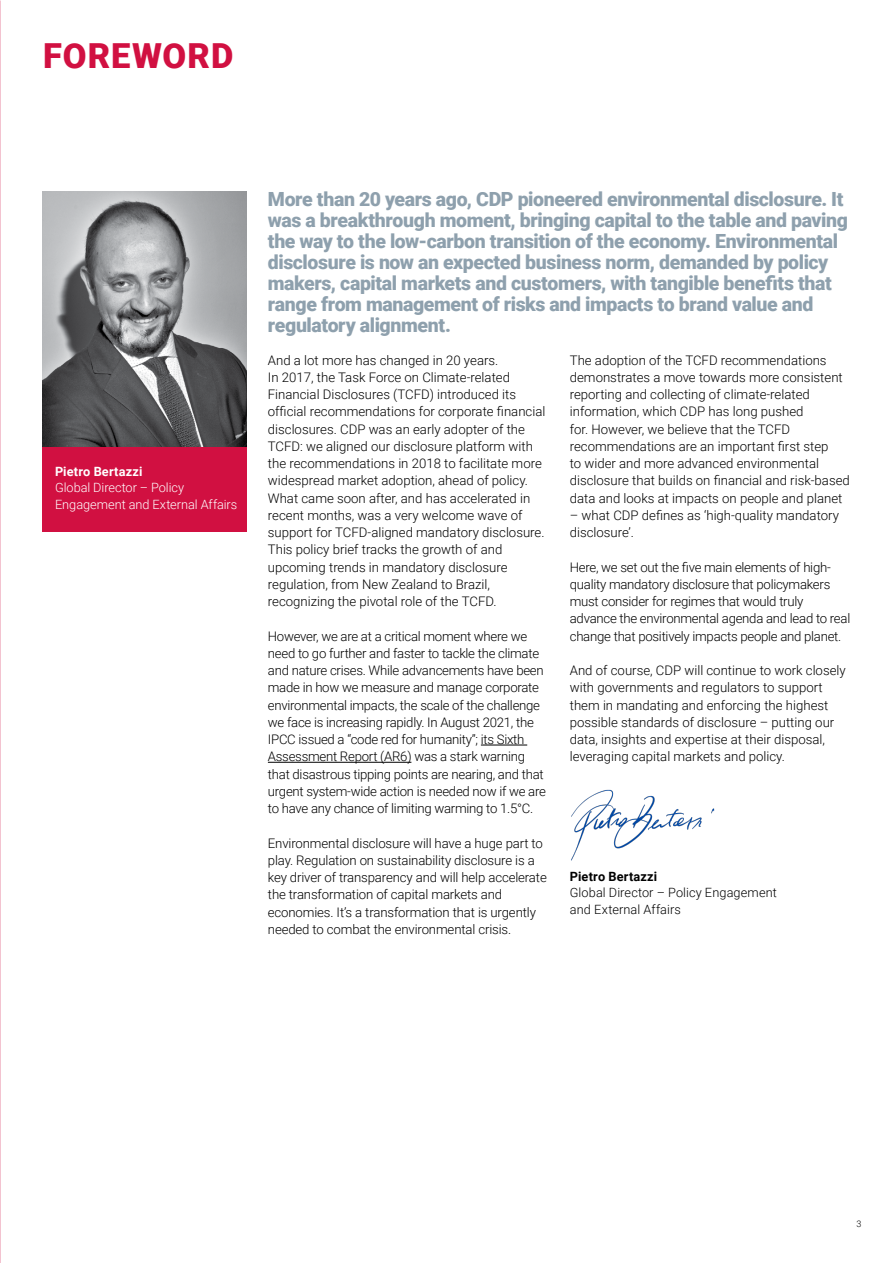
<style>
.page{position:relative;width:893px;height:1263px;background:#fff}
.page>*{position:absolute;margin:0;border:0;box-sizing:border-box;transform-origin:0 0}
.t1{font:900 34.5px "Roboto";letter-spacing:.03em;color:#d11041}
.t2{font:900 19.5px/21px "Roboto";letter-spacing:-.02em;color:#8ea0ad}
.t3{font:300 13.2px/17.2px "Roboto";color:#000}
.t4{font:300 13.2px/17.2px "Roboto";letter-spacing:-.02em;color:#000}
.t5{font:300 12.75px/16.5px "Roboto";color:#fff}
.t6{font:300 12.75px/16.5px "Roboto";letter-spacing:.01em;color:#000}
.t7{font:700 12.75px "Roboto";letter-spacing:.015em;color:#fff}
.t8{font:700 12.75px "Roboto";letter-spacing:.015em;color:#000}
.t9{font:300 9px "Roboto";color:#000}
</style>
<div class="page">
<hr style="left:481px;top:745px;width:46px;height:1px;background:#000">
<hr style="left:268px;top:762px;width:143px;height:1px;background:#000">
<img style="left:571px;top:789px;width:144px;height:72px">
<div style="left:43px;top:446px;width:204px;height:85px;background:#d11041"></div>
<img style="left:43px;top:191px;width:204px;height:255px">
<h1 class="t1" style="left:43px;top:32px;width:192px">FOREWORD</h1>
<p class="t7" style="left:55px;top:462px;width:89px">Pietro Bertazzi</p>
<p class="t5" style="left:55px;top:479px;width:184px">Global Director – Policy<br>Engagement and External Affairs</p>
<p class="t2" style="left:268px;top:188px;width:582px">More than 20 years ago, CDP pioneered environmental disclosure. It was a breakthrough moment, bringing capital to the table and paving the way to the low-carbon transition of the economy. Environmental disclosure is now an expected business norm, demanded by policy makers, capital markets and customers, with tangible benefits that range from management of risks and impacts to brand value and regulatory alignment.</p>
<p class="t3" style="left:268px;top:351px;width:279px">And a lot more has changed in 20 years.<br>In 2017, the Task Force on Climate-related Financial Disclosures (TCFD) introduced its official recommendations for corporate financial disclosures. CDP was an early adopter of the TCFD: we aligned our disclosure platform with the recommendations in 2018 to facilitate more widespread market adoption, ahead of policy.<br>What came soon after, and has accelerated in recent months, was a very welcome wave of support for TCFD-aligned mandatory disclosure.<br>This policy brief tracks the growth of and upcoming trends in mandatory disclosure regulation, from New Zealand to Brazil, recognizing the pivotal role of the TCFD.</p>
<p class="t4" style="left:268px;top:627px;width:280px">However, we are at a critical moment where we need to go further and faster to tackle the climate and nature crises. While advancements have been made in how we measure and manage corporate environmental impacts, the scale of the challenge we face is increasing rapidly. In August 2021, the IPCC issued a “code red for humanity”; its Sixth Assessment Report (AR6) was a stark warning that disastrous tipping points are nearing, and that urgent system-wide action is needed now if we are to have any chance of limiting warming to 1.5°C.</p>
<p class="t3" style="left:268px;top:834px;width:280px">Environmental disclosure will have a huge part to play. Regulation on sustainability disclosure is a key driver of transparency and will help accelerate the transformation of capital markets and economies. It’s a transformation that is urgently needed to combat the environmental crisis.</p>
<p class="t3" style="left:570px;top:351px;width:282px">The adoption of the TCFD recommendations demonstrates a move towards more consistent reporting and collecting of climate-related information, which CDP has long pushed<br>for. However, we believe that the TCFD recommendations are an important first step<br>to wider and more advanced environmental disclosure that builds on financial and risk-based data and looks at impacts on people and planet</p>
<p class="t3" style="left:570px;top:506px;width:271px">– what CDP defines as ‘high-quality mandatory disclosure’.</p>
<p class="t4" style="left:570px;top:558px;width:282px">Here, we set out the five main elements of high&shy;quality mandatory disclosure that policymakers must consider for regimes that would truly advance the environmental agenda and lead to real change that positively impacts people and planet.</p>
<p class="t3" style="left:570px;top:661px;width:277px">And of course, CDP will continue to work closely with governments and regulators to support them in mandating and enforcing the highest possible standards of disclosure – putting our data, insights and expertise at their disposal, leveraging capital markets and policy.</p>
<p class="t8" style="left:570px;top:867px;width:89px">Pietro Bertazzi</p>
<p class="t6" style="left:570px;top:884px;width:209px">Global Director – Policy Engagement and External Affairs</p>
<p class="t9" style="left:856px;top:1218px;width:6px">3</p>
</div>
